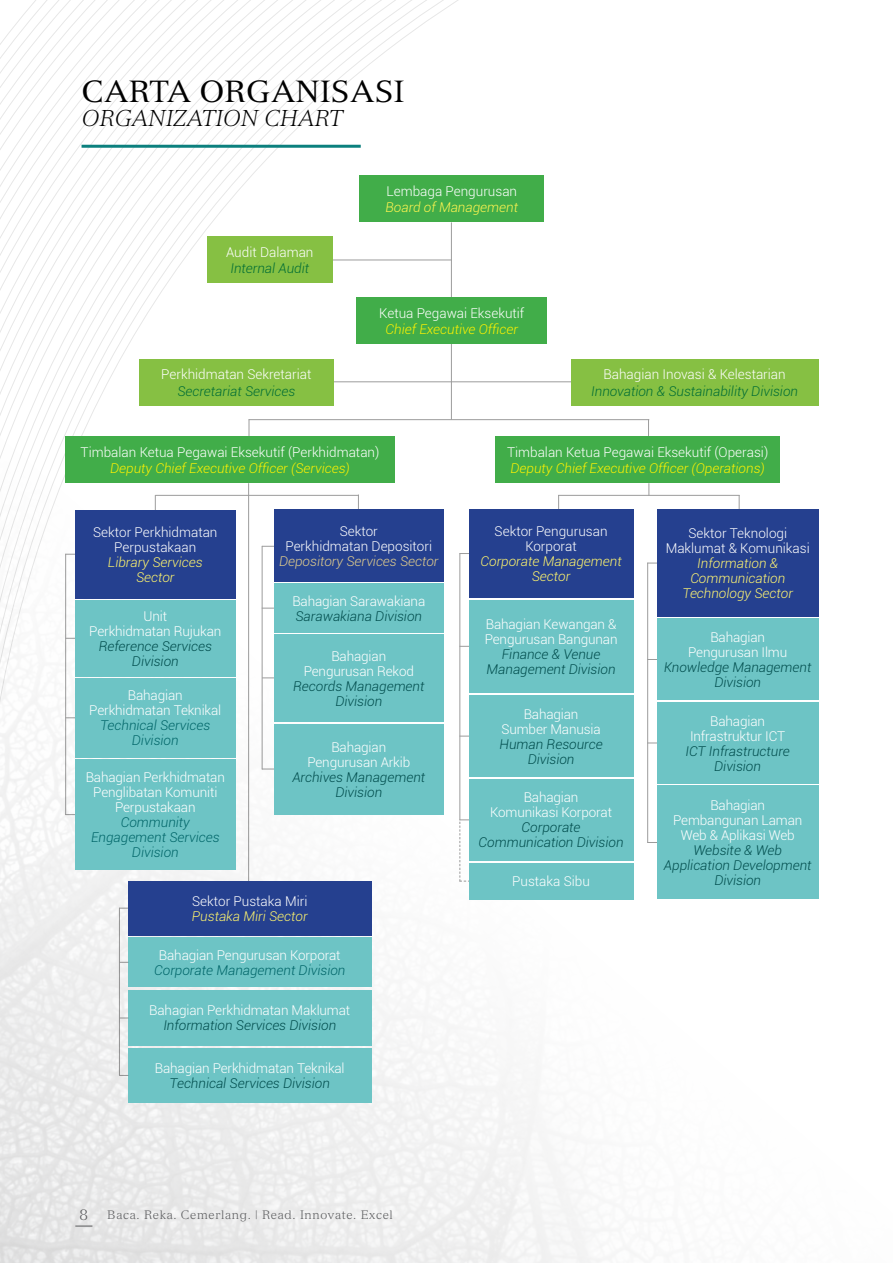
<style>
.page{position:relative;width:893px;height:1263px;background:#fff}
.page>*{position:absolute;margin:0;border:0;box-sizing:border-box;transform-origin:0 0}
.t1{font:30px "Versailles";color:#000}
.t2{font:italic 300 22.5px "Versailles";color:#000}
.t3{font:300 15px "Versailles";color:#58595b}
.t4{font:300 13.5px/15px "Roboto";letter-spacing:-.01em;color:#fff;text-align:center}
.t5{font:italic 300 13.5px/15px "Roboto";color:#004c4c;text-align:center}
.t6{font:italic 300 13.5px "Roboto";color:#fff200}
.t7{font:italic 300 13.5px/15px "Roboto";color:#006568;text-align:center}
.t8{font:italic 300 13.5px "Roboto";color:#006d35}
.t9{font:italic 300 13.5px/15px "Roboto";color:#fff56d;text-align:center}
.t10{font:italic 300 13.5px/15px "Roboto";color:#fff572;text-align:center}
.t11{font:italic 300 13.5px "Roboto";color:#e0cc8d}
.t12{font:italic 300 13.5px "Roboto";color:#fff450}
.t13{font:300 12px "Versailles";letter-spacing:.05em;color:#58595b}
</style>
<div class="page">
<img style="left:0;top:359px;width:819px;height:904px">
<svg style="left:0;top:406px;width:679px;height:380px"></svg>
<svg style="left:0;top:175px;width:627px;height:560px"></svg>
<svg style="left:0;top:0;width:523px;height:635px"></svg>
<svg style="left:75px;top:1226px;width:17px;height:1px"></svg>
<hr style="left:82px;top:145px;width:279px;height:3px;background:#0c807e">
<hr style="left:451px;top:222px;width:1px;height:198px;background:#000">
<hr style="left:333px;top:260px;width:119px;height:1px;background:#000">
<hr style="left:65px;top:554px;width:1px;height:261px;background:#000">
<svg style="left:155px;top:496px;width:1px;height:14px"></svg>
<hr style="left:459px;top:553px;width:1px;height:267px;background:#000">
<svg style="left:558px;top:496px;width:1px;height:13px"></svg>
<hr style="left:325px;top:381px;width:253px;height:1px;background:#000">
<hr style="left:249px;top:419px;width:400px;height:1px;background:#000">
<svg style="left:249px;top:419px;width:1px;height:17px"></svg>
<svg style="left:648px;top:419px;width:1px;height:17px"></svg>
<hr style="left:155px;top:495px;width:204px;height:1px;background:#000">
<hr style="left:248px;top:483px;width:1px;height:450px;background:#000">
<svg style="left:358px;top:495px;width:1px;height:14px"></svg>
<hr style="left:262px;top:546px;width:1px;height:223px;background:#000">
<hr style="left:262px;top:546px;width:39px;height:1px;background:#000">
<svg style="left:262px;top:608px;width:12px;height:1px"></svg>
<svg style="left:262px;top:677px;width:12px;height:1px"></svg>
<svg style="left:262px;top:769px;width:12px;height:1px"></svg>
<svg style="left:459px;top:819px;width:11px;height:63px"></svg>
<hr style="left:647px;top:563px;width:1px;height:280px;background:#000">
<svg style="left:739px;top:496px;width:1px;height:13px"></svg>
<hr style="left:558px;top:495px;width:182px;height:1px;background:#000">
<svg style="left:648px;top:483px;width:1px;height:13px"></svg>
<div style="left:360px;top:176px;width:184px;height:46px;background:#41ad49"></div>
<div style="left:207px;top:237px;width:126px;height:46px;background:#86c043"></div>
<div style="left:139px;top:359px;width:194px;height:47px;background:#86c043"></div>
<div style="left:357px;top:298px;width:190px;height:46px;background:#41ad49"></div>
<div style="left:65px;top:436px;width:330px;height:47px;background:#41ad49"></div>
<div style="left:128px;top:881px;width:243px;height:54px;background:#25408f"></div>
<div style="left:128px;top:1048px;width:243px;height:54px;background:#6dc4c5"></div>
<div style="left:128px;top:990px;width:243px;height:55px;background:#6dc4c5"></div>
<div style="left:128px;top:938px;width:243px;height:49px;background:#6dc4c5"></div>
<div style="left:75px;top:600px;width:160px;height:76px;background:#6dc4c5"></div>
<div style="left:75px;top:759px;width:160px;height:111px;background:#6dc4c5"></div>
<div style="left:75px;top:510px;width:160px;height:88px;background:#25408f"></div>
<div style="left:75px;top:678px;width:160px;height:79px;background:#6dc4c5"></div>
<div style="left:469px;top:509px;width:164px;height:88px;background:#25408f"></div>
<div style="left:469px;top:695px;width:164px;height:82px;background:#6dc4c5"></div>
<div style="left:469px;top:779px;width:164px;height:82px;background:#6dc4c5"></div>
<div style="left:469px;top:600px;width:164px;height:93px;background:#6dc4c5"></div>
<div style="left:571px;top:359px;width:247px;height:47px;background:#86c043"></div>
<div style="left:495px;top:436px;width:285px;height:47px;background:#41ad49"></div>
<div style="left:274px;top:509px;width:170px;height:72px;background:#25408f"></div>
<div style="left:274px;top:583px;width:170px;height:50px;background:#6dc4c5"></div>
<div style="left:274px;top:635px;width:170px;height:87px;background:#6dc4c5"></div>
<div style="left:274px;top:724px;width:170px;height:91px;background:#6dc4c5"></div>
<div style="left:469px;top:862px;width:164px;height:37px;background:#6dc4c5"></div>
<div style="left:657px;top:509px;width:162px;height:108px;background:#25408f"></div>
<div style="left:657px;top:618px;width:162px;height:82px;background:#6dc4c5"></div>
<div style="left:657px;top:702px;width:161px;height:82px;background:#6dc4c5"></div>
<div style="left:657px;top:785px;width:161px;height:114px;background:#6dc4c5"></div>
<hr style="left:119px;top:908px;width:1px;height:167px;background:#000">
<h1 class="t1" style="left:82px;top:74px;width:324px">CARTA ORGANISASI</h1>
<h2 class="t2" style="left:82px;top:105px;width:262px">ORGANIZATION CHART</h2>
<p class="t4" style="left:226px;top:244px;width:89px">Audit Dalaman</p>
<p class="t8" style="left:230px;top:259px;width:80px">Internal Audit</p>
<p class="t4" style="left:161px;top:366px;width:152px">Perkhidmatan Sekretariat</p>
<p class="t8" style="left:177px;top:381px;width:119px">Secretariat Services</p>
<p class="t4" style="left:386px;top:183px;width:132px">Lembaga Pengurusan</p>
<p class="t12" style="left:386px;top:198px;width:134px">Board of Management</p>
<p class="t4" style="left:379px;top:305px;width:147px">Ketua Pegawai Eksekutif</p>
<p class="t6" style="left:386px;top:320px;width:134px">Chief Executive Officer</p>
<p class="t4" style="left:603px;top:366px;width:184px">Bahagian Inovasi &amp; Kelestarian</p>
<p class="t8" style="left:591px;top:381px;width:208px">Innovation &amp; Sustainability Division</p>
<p class="t4" style="left:81px;top:444px;width:300px">Timbalan Ketua Pegawai Eksekutif (Perkhidmatan)</p>
<p class="t6" style="left:110px;top:459px;width:241px">Deputy Chief Executive Officer (Services)</p>
<p class="t4" style="left:93px;top:524px;width:126px">Sektor Perkhidmatan<br>Perpustakaan</p>
<p class="t9" style="left:108px;top:554px;width:96px">Library Services<br>Sector</p>
<p class="t4" style="left:89px;top:608px;width:134px">Unit<br>Perkhidmatan Rujukan</p>
<p class="t5" style="left:99px;top:638px;width:115px">Reference Services<br>Division</p>
<p class="t4" style="left:89px;top:688px;width:133px">Bahagian<br>Perkhidmatan Teknikal</p>
<p class="t7" style="left:100px;top:718px;width:112px">Technical Services<br>Division</p>
<p class="t4" style="left:86px;top:769px;width:141px">Bahagian Perkhidmatan<br>Penglibatan Komuniti<br>Perpustakaan</p>
<p class="t7" style="left:91px;top:814px;width:130px">Community<br>Engagement Services<br>Division</p>
<p class="t4" style="left:285px;top:523px;width:148px">Sektor<br>Perkhidmatan Depositori</p>
<p class="t11" style="left:279px;top:551px;width:161px">Depository Services Sector</p>
<p class="t4" style="left:292px;top:593px;width:134px">Bahagian Sarawakiana</p>
<p class="t5" style="left:296px;top:608px;width:128px">Sarawakiana Division</p>
<p class="t4" style="left:304px;top:648px;width:112px">Bahagian<br>Pengurusan Rekod</p>
<p class="t5" style="left:293px;top:678px;width:133px">Records Management<br>Division</p>
<p class="t4" style="left:307px;top:739px;width:104px">Bahagian<br>Pengurusan Arkib</p>
<p class="t5" style="left:292px;top:769px;width:134px">Archives Management<br>Division</p>
<p class="t4" style="left:192px;top:893px;width:117px">Sektor Pustaka Miri</p>
<p class="t9" style="left:192px;top:908px;width:117px">Pustaka Miri Sector</p>
<p class="t4" style="left:159px;top:947px;width:183px">Bahagian Pengurusan Korporat</p>
<p class="t7" style="left:154px;top:962px;width:193px">Corporate Management Division</p>
<p class="t4" style="left:149px;top:1002px;width:202px">Bahagian Perkhidmatan Maklumat</p>
<p class="t5" style="left:163px;top:1017px;width:174px">Information Services Division</p>
<p class="t4" style="left:155px;top:1060px;width:191px">Bahagian Perkhidmatan Teknikal</p>
<p class="t5" style="left:170px;top:1075px;width:162px">Technical Services Division</p>
<p class="t4" style="left:507px;top:444px;width:263px">Timbalan Ketua Pegawai Eksekutif (Operasi)</p>
<p class="t6" style="left:510px;top:459px;width:256px">Deputy Chief Executive Officer (Operations)</p>
<p class="t4" style="left:495px;top:523px;width:115px">Sektor Pengurusan<br>Korporat</p>
<p class="t9" style="left:480px;top:553px;width:143px">Corporate Management<br>Sector</p>
<p class="t4" style="left:485px;top:616px;width:134px;text-align:left">Bahagian Kewangan &amp;<br>Pengurusan Bangunan</p>
<p class="t5" style="left:487px;top:646px;width:131px">Finance &amp; Venue<br>Management Division</p>
<p class="t4" style="left:501px;top:706px;width:101px">Bahagian<br>Sumber Manusia</p>
<p class="t5" style="left:500px;top:736px;width:105px">Human Resource<br>Division</p>
<p class="t4" style="left:490px;top:789px;width:123px">Bahagian<br>Komunikasi Korporat</p>
<p class="t5" style="left:479px;top:819px;width:146px">Corporate<br>Communication Division</p>
<p class="t4" style="left:512px;top:873px;width:79px">Pustaka Sibu</p>
<p class="t4" style="left:666px;top:525px;width:146px">Sektor Teknologi<br>Maklumat &amp; Komunikasi</p>
<p class="t10" style="left:683px;top:555px;width:112px">Information &amp;<br>Communication<br>Technology Sector</p>
<p class="t4" style="left:688px;top:629px;width:101px">Bahagian<br>Pengurusan Ilmu</p>
<p class="t5" style="left:664px;top:659px;width:149px">Knowledge Management<br>Division</p>
<p class="t4" style="left:690px;top:713px;width:97px">Bahagian<br>Infrastruktur ICT</p>
<p class="t5" style="left:685px;top:743px;width:106px">ICT Infrastructure<br>Division</p>
<p class="t4" style="left:673px;top:797px;width:131px">Bahagian<br>Pembangunan Laman<br>Web &amp; Aplikasi Web</p>
<p class="t5" style="left:664px;top:842px;width:149px">Website &amp; Web<br>Application Development<br>Division</p>
<p class="t3" style="left:80px;top:1205px;width:9px">8</p>
<p class="t13" style="left:107px;top:1207px;width:287px">Baca. Reka. Cemerlang. | Read. Innovate. Excel</p>
</div>
